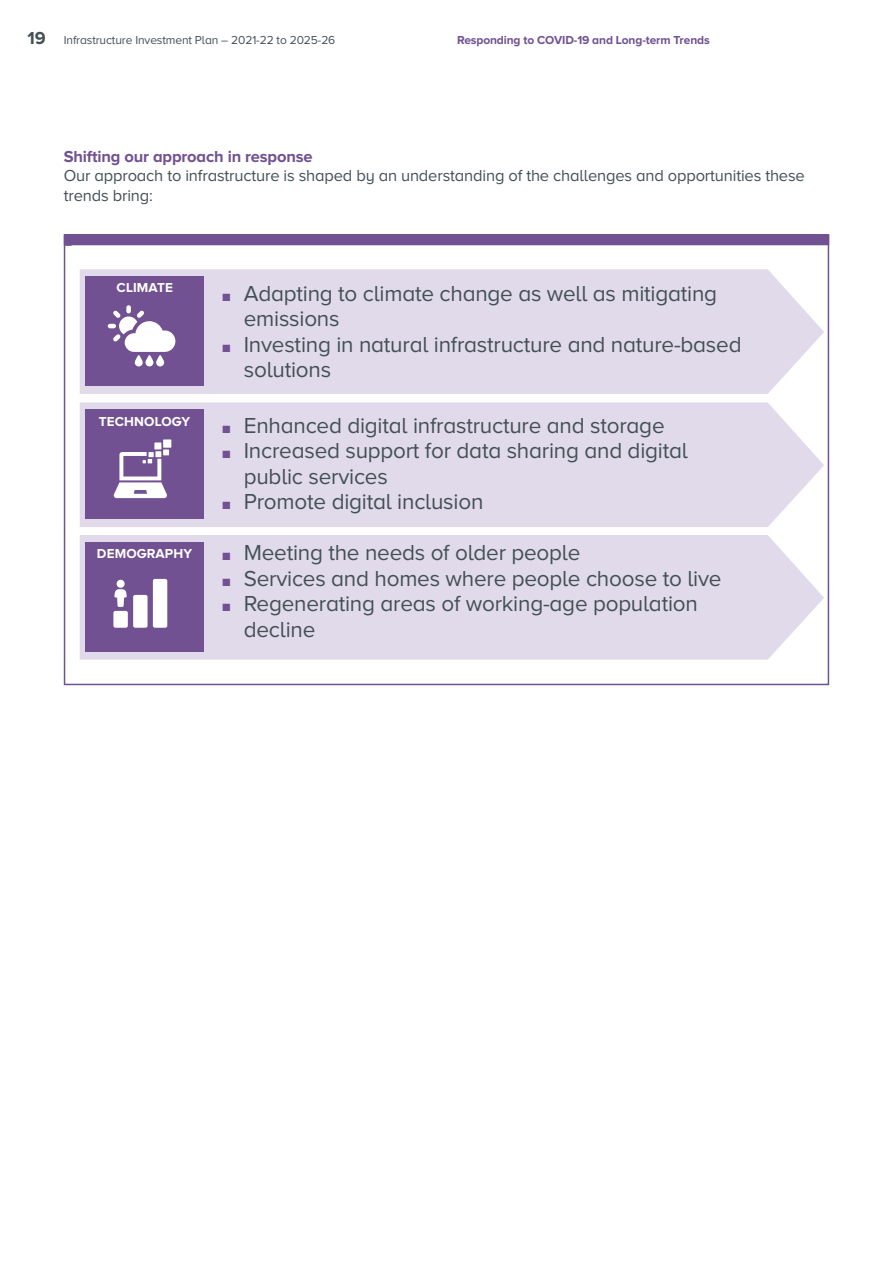
<style>
.page{position:relative;width:893px;height:1263px;background:#fff}
.page>*{position:absolute;margin:0;border:0;box-sizing:border-box;transform-origin:0 0}
.t1{font:22.5px/25.5px "Proxima Nova A";letter-spacing:-.01em;color:#445055}
.t2{font:16.5px/19.5px "Proxima Nova A";letter-spacing:-.01em;color:#445055}
.t3{font:700 16.5px "Proxima Nova A";letter-spacing:-.01em;color:#715192}
.t4{font:700 13.5px "Proxima Nova A";letter-spacing:.01em;color:#fff}
.t5{font:12px "Proxima Nova A";letter-spacing:-.01em;color:#445055}
.t6{font:700 12px "Proxima Nova A";letter-spacing:-.01em;color:#715192}
.t7{font:9px "Zapf Dingbats ITC";color:#708472}
.s1{font-weight:700;font-size:18px}
.s2{color:#715192}
</style>
<div class="page">
<div style="left:80px;top:269px;width:744px;height:125px;background:#e1daeb"></div>
<div style="left:80px;top:402px;width:744px;height:125px;background:#e1daeb"></div>
<div style="left:80px;top:535px;width:744px;height:125px;background:#e1daeb"></div>
<div style="left:64px;top:235px;width:765px;height:10px;background:#715192"></div>
<div style="left:86px;top:276px;width:118px;height:110px;background:#715192"></div>
<div style="left:86px;top:410px;width:118px;height:109px;background:#715192"></div>
<div style="left:86px;top:542px;width:118px;height:110px;background:#715192"></div>
<div style="left:126px;top:305px;width:5px;height:8px;background:#fff;border-radius:2px"></div>
<svg style="left:108px;top:310px;width:67px;height:56px"></svg>
<div style="left:163px;top:439px;width:8px;height:9px;background:#fff"></div>
<div style="left:154px;top:442px;width:7px;height:7px;background:#fff"></div>
<svg style="left:113px;top:449px;width:56px;height:49px"></svg>
<div style="left:113px;top:611px;width:15px;height:17px;background:#fff;border-radius:2px"></div>
<div style="left:133px;top:595px;width:15px;height:33px;background:#fff;border-radius:2px"></div>
<div style="left:153px;top:579px;width:14px;height:49px;background:#fff;border-radius:2px"></div>
<svg style="left:114px;top:589px;width:13px;height:18px"></svg>
<div style="left:117px;top:580px;width:8px;height:8px;background:#fff;border-radius:50%"></div>
<p class="t5" style="left:28px;top:33px;width:309px"><span class="s1">19</span> Infrastructure Investment Plan – 2021-22 to 2025-26</p>
<p class="t6" style="left:457px;top:33px;width:254px">Responding to COVID-19 and Long-term Trends</p>
<p class="t3" style="left:64px;top:147px;width:250px">Shifting our approach in response</p>
<p class="t2" style="left:64px;top:166px;width:743px">Our approach to infrastructure is shaped by an understanding of the challenges and opportunities these trends bring:</p>
<p class="t7" style="left:65px;top:238px;width:8px">■</p>
<p class="t4" style="left:117px;top:280px;width:58px">CLIMATE</p>
<p class="t4" style="left:99px;top:413px;width:93px">TECHNOLOGY</p>
<p class="t4" style="left:97px;top:546px;width:97px">DEMOGRAPHY</p>
<p class="t1" style="left:244px;top:280px;width:475px;text-indent:-21px"><span class="s2">■</span> Adapting to climate change as well as mitigating emissions</p>
<p class="t1" style="left:244px;top:331px;width:499px;text-indent:-21px"><span class="s2">■</span> Investing in natural infrastructure and nature-based solutions</p>
<p class="t1" style="left:223px;top:412px;width:444px"><span class="s2">■</span> Enhanced digital infrastructure and storage</p>
<p class="t1" style="left:244px;top:438px;width:446px;text-indent:-21px"><span class="s2">■</span> Increased support for data sharing and digital public services</p>
<p class="t1" style="left:223px;top:489px;width:262px"><span class="s2">■</span> Promote digital inclusion</p>
<p class="t1" style="left:223px;top:540px;width:359px"><span class="s2">■</span> Meeting the needs of older people</p>
<p class="t1" style="left:223px;top:565px;width:500px"><span class="s2">■</span> Services and homes where people choose to live</p>
<p class="t1" style="left:244px;top:591px;width:456px;text-indent:-21px"><span class="s2">■</span> Regenerating areas of working-age population decline</p>
</div>
